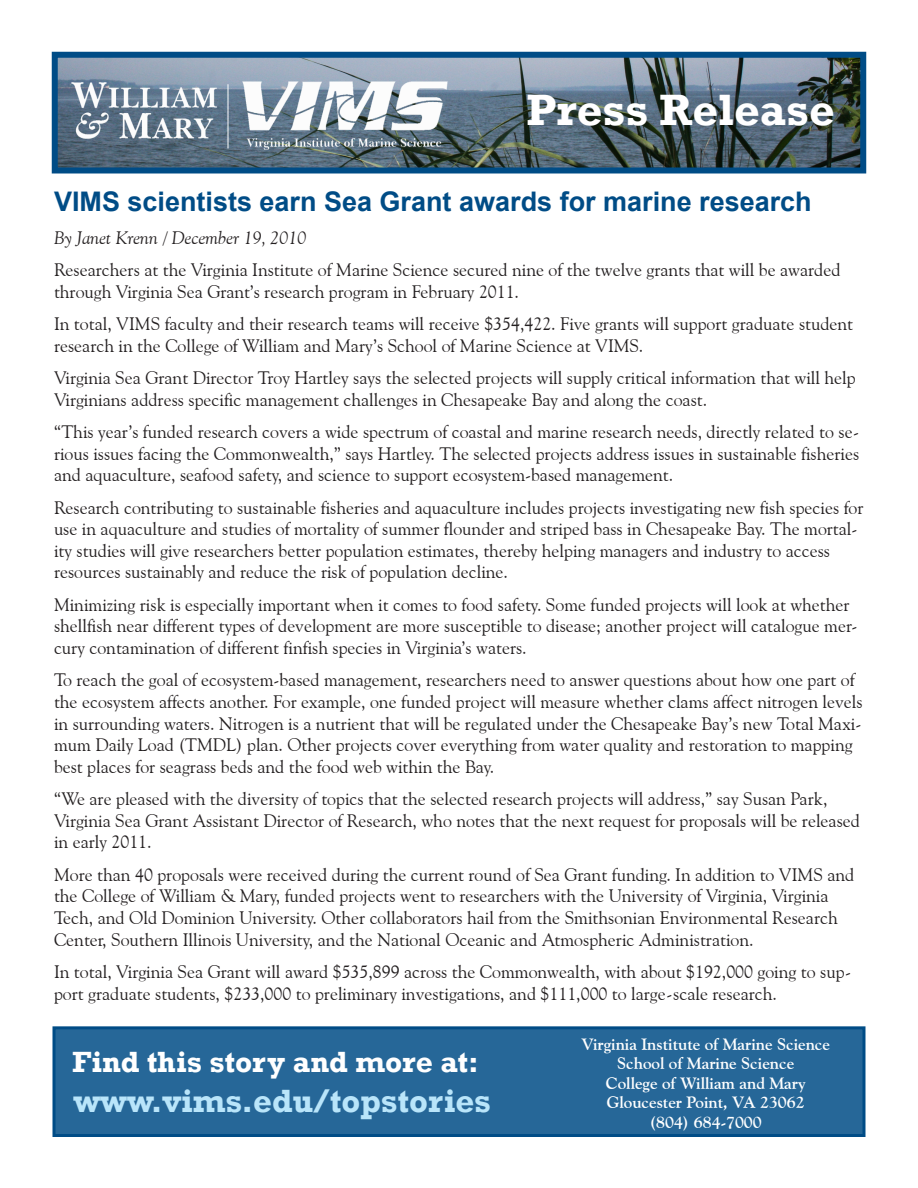
<style>
.page{position:relative;width:918px;height:1188px;background:#fff}
.page>*{position:absolute;margin:0;border:0;box-sizing:border-box;transform-origin:0 0}
.Press_Release_Headin{font:700 45px "Rockwell";color:#fff}
.Headline_-_centered{font:700 33px "Rockwell";color:#b9e5fa}
.Headline_-_centered-2{font:700 30px "Rockwell";color:#fff}
.Headline_-_Articles{font:700 27px "Arial";color:#004c86}
.Body_Text{font:18px/21.6px "Goudy Old Style BT";color:#231f20}
.Body_Text-2{font:italic 18px "Goudy Old Style BT";color:#231f20}
.Headline_-_centered-3{font:700 16.5px "Goudy Old Style BT";color:#fff}
</style>
<div class="page">
<img style="left:59px;top:59px;width:800px;height:107px">
<div style="left:52px;top:52px;width:814px;height:121px;border:6px solid #004c86"></div>
<div style="left:54px;top:1028px;width:810px;height:108px;background:#266798"></div>
<div style="left:52px;top:1026px;width:814px;height:111px;border:3px solid #004c86"></div>
<img style="left:71px;top:81px;width:378px;height:69px">
<hr style="left:228px;top:84px;width:1px;height:64px;background:#fff">
<p class="Press_Release_Headin" style="left:526px;top:82px;width:310px">Press Release</p>
<p class="Headline_-_Articles" style="left:54px;top:184px;width:759px">VIMS scientists earn Sea Grant awards for marine research</p>
<p class="Body_Text-2" style="left:54px;top:226px;width:254px">By Janet Krenn / December 19, 2010</p>
<p class="Body_Text" style="left:54px;top:259px;width:788px">Researchers at the Virginia Institute of Marine Science secured nine of the twelve grants that will be awarded through Virginia Sea Grant’s research program in February 2011.</p>
<p class="Body_Text" style="left:54px;top:313px;width:801px">In total, VIMS faculty and their research teams will receive $354,422. Five grants will support graduate student research in the College of William and Mary’s School of Marine Science at VIMS.</p>
<p class="Body_Text" style="left:54px;top:367px;width:803px">Virginia Sea Grant Director Troy Hartley says the selected projects will supply critical information that will help<br>Virginians address specific management challenges in Chesapeake Bay and along the coast.</p>
<p class="Body_Text" style="left:54px;top:421px;width:807px;text-align:justify">“This year’s funded research covers a wide spectrum of coastal and marine research needs, directly related to se&shy;rious issues facing the Commonwealth,” says Hartley. The selected projects address issues in sustainable fisheries and aquaculture, seafood safety, and science to support ecosystem-based management.</p>
<p class="Body_Text" style="left:54px;top:496px;width:811px">Research contributing to sustainable fisheries and aquaculture includes projects investigating new fish species for use in aquaculture and studies of mortality of summer flounder and striped bass in Chesapeake Bay. The mortal&shy;ity studies will give researchers better population estimates, thereby helping managers and industry to access resources sustainably and reduce the risk of population decline.</p>
<p class="Body_Text" style="left:54px;top:593px;width:805px">Minimizing risk is especially important when it comes to food safety. Some funded projects will look at whether shellfish near different types of development are more susceptible to disease; another project will catalogue mer&shy;cury contamination of different finfish species in Virginia’s waters.</p>
<p class="Body_Text" style="left:54px;top:669px;width:810px">To reach the goal of ecosystem-based management, researchers need to answer questions about how one part of the ecosystem affects another. For example, one funded project will measure whether clams affect nitrogen levels in surrounding waters. Nitrogen is a nutrient that will be regulated under the Chesapeake Bay’s new Total Maxi&shy;mum Daily Load (TMDL) plan. Other projects cover everything from water quality and restoration to mapping best places for seagrass beds and the food web within the Bay.</p>
<p class="Body_Text" style="left:54px;top:788px;width:808px">“We are pleased with the diversity of topics that the selected research projects will address,” say Susan Park,<br>Virginia Sea Grant Assistant Director of Research, who notes that the next request for proposals will be released in early 2011.</p>
<p class="Body_Text" style="left:54px;top:863px;width:802px">More than 40 proposals were received during the current round of Sea Grant funding. In addition to VIMS and the College of William &amp; Mary, funded projects went to researchers with the University of Virginia, Virginia Tech, and Old Dominion University. Other collaborators hail from the Smithsonian Environmental Research Center, Southern Illinois University, and the National Oceanic and Atmospheric Administration.</p>
<p class="Body_Text" style="left:54px;top:961px;width:799px">In total, Virginia Sea Grant will award $535,899 across the Commonwealth, with about $192,000 going to sup&shy;port graduate students, $233,000 to preliminary investigations, and $111,000 to large-scale research.</p>
<p class="Headline_-_centered-2" style="left:72px;top:1043px;width:408px">Find this story and more at:</p>
<p class="Headline_-_centered" style="left:74px;top:1081px;width:419px">www.vims.edu/topstories</p>
<p class="Headline_-_centered-3" style="left:581px;top:1034px;width:250px">Virginia Institute of Marine Science</p>
<p class="Headline_-_centered-3" style="left:617px;top:1053px;width:179px">School of Marine Science</p>
<p class="Headline_-_centered-3" style="left:606px;top:1073px;width:201px">College of William and Mary</p>
<p class="Headline_-_centered-3" style="left:607px;top:1092px;width:200px">Gloucester Point, VA 23062</p>
<p class="Headline_-_centered-3" style="left:650px;top:1112px;width:114px">(804) 684-7000</p>
</div>
